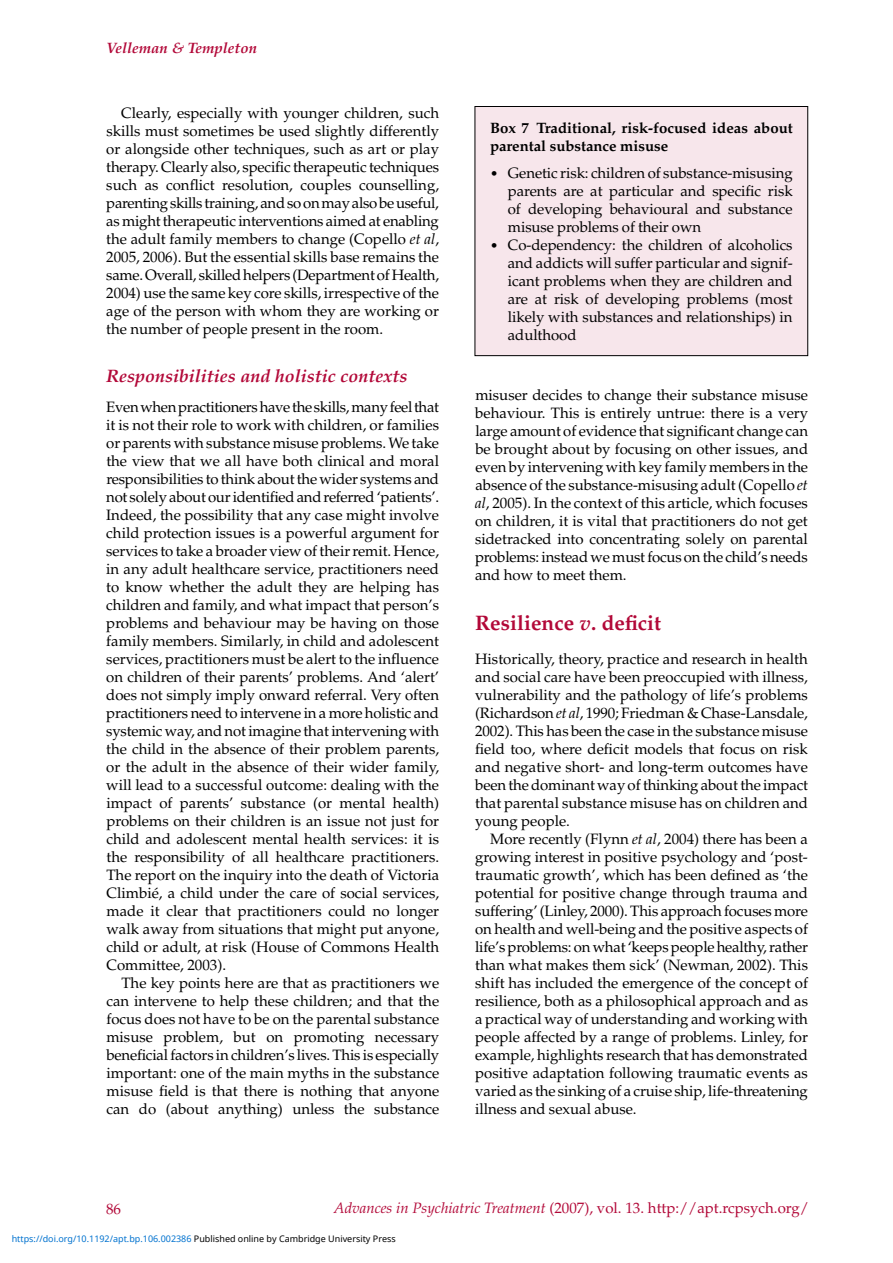
<style>
.page{position:relative;width:893px;height:1263px;background:#fff}
.page>*{position:absolute;margin:0;border:0;box-sizing:border-box;transform-origin:0 0}
.t1{font:700 21px "Palatino";color:#b20838}
.t2{font:italic 700 18px "Palatino";color:#b20838}
.t3{font:15px/18px "Palatino";letter-spacing:-.005em;color:#000;text-align:justify}
.t4{font:15px "Palatino";color:#b20838}
.t5{font:700 15px/18px "Palatino";color:#000}
.t6{font:italic 700 15px "Palatino";color:#b20838}
.t7{font:13.5px "Palatino";color:#000}
.t8{font:9px "Noto Sans";color:#0172cf}
.s1{font-style:italic}
.s2{color:#000}
</style>
<div class="page">
<div style="left:475px;top:106px;width:333px;height:250px;background:#f7e6eb"></div>
<div style="left:475px;top:106px;width:333px;height:250px;border:1px solid #000"></div>
<p class="t6" style="left:107px;top:40px;width:152px">Velleman &amp; Templeton</p>
<p class="t3" style="left:106px;top:104px;width:334px;text-indent:15px">Clearly, especially with younger children, such skills must sometimes be used slightly differently or alongside other techniques, such as art or play therapy. Clearly also, specific therapeutic techniques such as conflict resolution, couples counselling, parentingskills training,andsoonmayalsobeuseful, as might therapeutic interventions aimed at enabling the adult family members to change (Copello <span class="s1">et al</span>, 2005, 2006). But the essential skills base remains the same.Overall, skilledhelpers (DepartmentofHealth, 2004) use the same key core skills, irrespective of the age of the person with whom they are working or the number of people present in the room.</p>
<p class="t2" style="left:106px;top:365px;width:303px">Responsibilities and holistic contexts</p>
<p class="t3" style="left:106px;top:398px;width:335px">Evenwhenpractitionershavetheskills,manyfeelthat it is not their role to work with children, or families or parents with substance misuse problems. We take the view that we all have both clinical and moral responsibilities to think about the wider systems and not solelyabout our identifiedand referred‘patients’.<br>Indeed, the possibility that any case might involve child protection issues is a powerful argument for services to take a broader view of their remit. Hence, in any adult healthcare service, practitioners need to know whether the adult they are helping has children and family, and what impact that person’s problems and behaviour may be having on those family members. Similarly, in child and adolescent services, practitioners must be alert to the influence on children of their parents’ problems. And ‘alert’ does not simply imply onward referral. Very often practitioners need to intervene in a more holistic and systemic way, and not imagine that intervening with the child in the absence of their problem parents, or the adult in the absence of their wider family, will lead to a successful outcome: dealing with the impact of parents’ substance (or mental health) problems on their children is an issue not just for child and adolescent mental health services: it is the responsibility of all healthcare practitioners.<br>The report on the inquiry into the death of Victoria Climbié, a child under the care of social services, made it clear that practitioners could no longer walk away from situations that might put anyone, child or adult, at risk (House of Commons Health Committee, 2003).</p>
<p class="t3" style="left:106px;top:974px;width:334px;text-indent:15px">The key points here are that as practitioners we can intervene to help these children; and that the focus does not have to be on the parental substance misuse problem, but on promoting necessary beneficial factors in children’s lives. This is especially important: one of the main myths in the substance misuse field is that there is nothing that anyone can do (about anything) unless the substance</p>
<p class="t5" style="left:490px;top:119px;width:304px">Box 7 Traditional, risk-focused ideas about parental substance misuse</p>
<p class="t3" style="left:508px;top:165px;width:286px;text-align:left">Genetic risk: children of substance-misusing parents are at particular and specific risk of developing behavioural and substance misuse problems of their own Co-dependency: the children of alcoholics and addicts will suffer particular and signif&shy;icant problems when they are children and are at risk of developing problems (most likely with substances and relationships) in adulthood</p>
<p class="t7" style="left:490px;top:166px;width:10px">•</p>
<p class="t7" style="left:490px;top:238px;width:10px">•</p>
<p class="t3" style="left:475px;top:386px;width:335px">misuser decides to change their substance misuse behaviour. This is entirely untrue: there is a very large amount of evidence that significant change can be brought about by focusing on other issues, and even by intervening with key family members in the absence of the substance-misusing adult (Copello <span class="s1">et al</span>, 2005). In the context of this article, which focuses on children, it is vital that practitioners do not get sidetracked into concentrating solely on parental problems: instead we must focus on the child’s needs and how to meet them.</p>
<h1 class="t1" style="left:475px;top:610px;width:188px">Resilience <span class="s1">v</span>. deficit</h1>
<p class="t3" style="left:475px;top:650px;width:334px">Historically, theory, practice and research in health and social care have been preoccupied with illness, vulnerability and the pathology of life’s problems (Richardson <span class="s1">et al</span>, 1990; Friedman &amp; Chase-Lansdale, 2002). This has been the case in the substance misuse field too, where deficit models that focus on risk and negative short- and long-term outcomes have been the dominant way of thinking about the impact that parental substance misuse has on children and young people.</p>
<p class="t3" style="left:475px;top:830px;width:334px;text-indent:15px">More recently (Flynn <span class="s1">et al</span>, 2004) there has been a growing interest in positive psychology and ‘post&shy;traumatic growth’, which has been defined as ‘the potential for positive change through trauma and suffering’ (Linley, 2000). This approach focuses more on health and well-being and the positive aspects of life’s problems: on what ‘keeps people healthy, rather than what makes them sick’ (Newman, 2002). This shift has included the emergence of the concept of resilience, both as a philosophical approach and as a practical way of understanding and working with people affected by a range of problems. Linley, for example, highlights research that has demonstrated positive adaptation following traumatic events as varied as the sinking of a cruise ship, life-threatening illness and sexual abuse.</p>
<p class="t4" style="left:106px;top:1200px;width:16px">86</p>
<p class="t4" style="left:334px;top:1199px;width:477px"><span class="s1">Advances in Psychiatric Treatment</span> (2007), vol. 13. http://apt.rcpsych.org/</p>
<p class="t8" style="left:12px;top:1232px;width:386px">https://doi.org/10.1192/apt.bp.106.002386 <span class="s2">Published online by Cambridge University Press</span></p>
</div>
